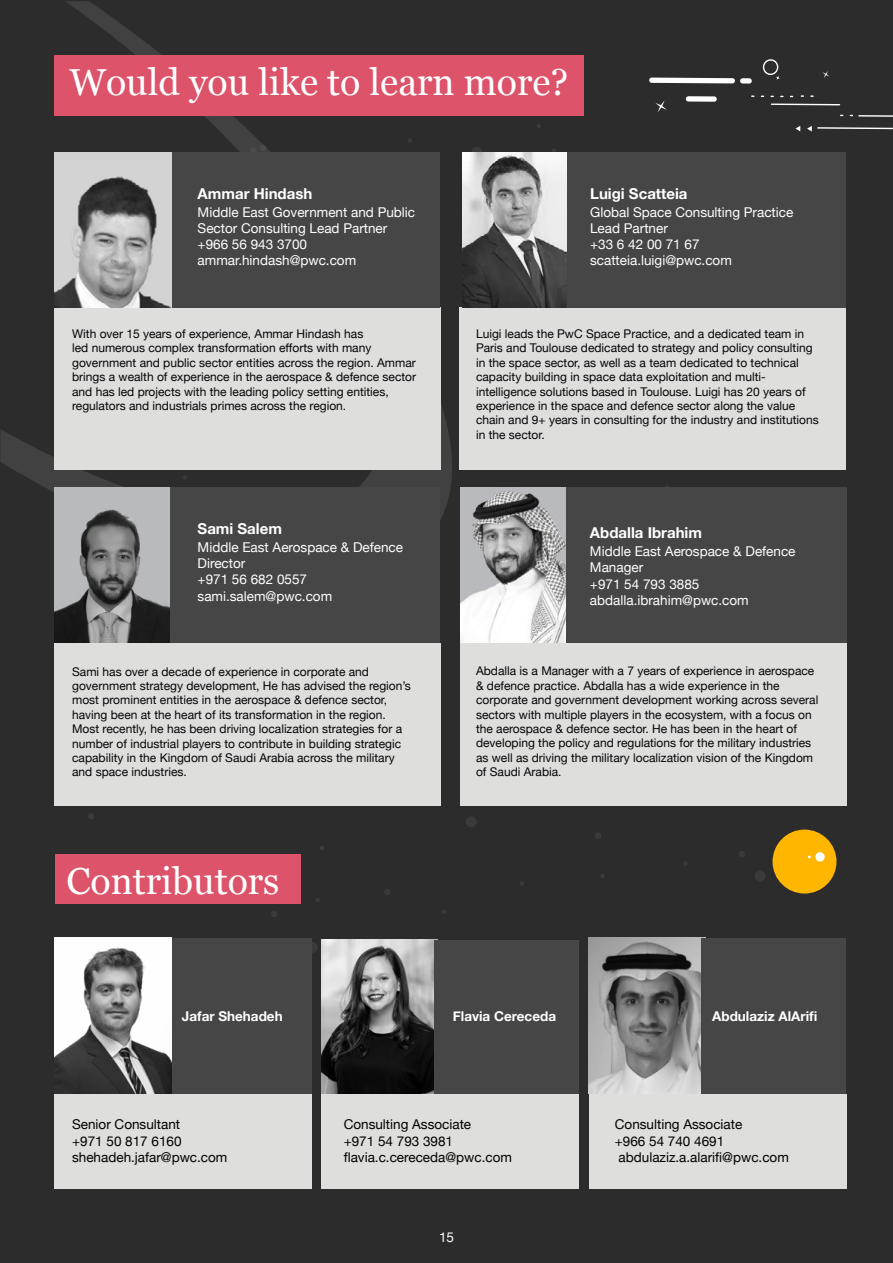
<style>
.page{position:relative;width:893px;height:1263px;background:#2c2c2c}
.page>*{position:absolute;margin:0;border:0;box-sizing:border-box;transform-origin:0 0}
.t1{font:37.5px "Georgia";color:#fff}
.t2{font:700 15px "Helvetica Neue";color:#fff}
.t3{font:13.5px/16.2px "Helvetica Neue";color:#fff}
.t4{font:13.5px/16.2px "Helvetica Neue";color:#000}
.t5{font:700 13.5px "Helvetica Neue";color:#fff}
.t6{font:12px/14.4px "Helvetica Neue";color:#030405}
</style>
<div class="page">
<div style="left:466px;top:816px;width:11px;height:11px;background:#3b3a3a;border-radius:50%"></div>
<div style="left:307px;top:942px;width:11px;height:11px;background:#3b3a3a;border-radius:50%"></div>
<svg style="left:271px;top:911px;width:6px;height:6px"></svg>
<svg style="left:520px;top:882px;width:4px;height:4px"></svg>
<svg style="left:320px;top:846px;width:4px;height:4px"></svg>
<svg style="left:442px;top:910px;width:4px;height:4px"></svg>
<svg style="left:316px;top:898px;width:4px;height:4px"></svg>
<div style="left:755px;top:870px;width:11px;height:11px;background:#3b3a3a;border-radius:50%"></div>
<svg style="left:601px;top:874px;width:3px;height:4px"></svg>
<div style="left:738px;top:851px;width:7px;height:6px;background:#3b3a3a;border-radius:50%"></div>
<div style="left:595px;top:832px;width:6px;height:7px;background:#3b3a3a;border-radius:50%"></div>
<div style="left:384px;top:889px;width:7px;height:6px;background:#3b3a3a;border-radius:50%"></div>
<svg style="left:88px;top:813px;width:6px;height:6px"></svg>
<div style="left:471px;top:147px;width:11px;height:11px;background:#3b3a3a;border-radius:50%"></div>
<div style="left:772px;top:829px;width:64px;height:64px;background:#ffb600;border-radius:50%"></div>
<div style="left:815px;top:852px;width:10px;height:9px;background:#fff;border-radius:50%"></div>
<svg style="left:649px;top:78px;width:103px;height:6px"></svg>
<svg style="left:686px;top:96px;width:31px;height:6px"></svg>
<svg style="left:655px;top:100px;width:12px;height:12px"></svg>
<svg style="left:822px;top:71px;width:7px;height:7px"></svg>
<svg style="left:807px;top:126px;width:86px;height:5px"></svg>
<svg style="left:795px;top:126px;width:5px;height:5px"></svg>
<svg style="left:771px;top:104px;width:69px;height:1px"></svg>
<svg style="left:763px;top:59px;width:17px;height:21px"></svg>
<svg style="left:850px;top:115px;width:43px;height:2px"></svg>
<svg style="left:537px;top:124px;width:4px;height:4px"></svg>
<svg style="left:0;top:1px;width:452px;height:518px"></svg>
<div style="left:54px;top:55px;width:530px;height:61px;background:#dc536a"></div>
<div style="left:54px;top:308px;width:386px;height:162px;background:#dededd"></div>
<div style="left:54px;top:643px;width:386px;height:162px;background:#dededd"></div>
<div style="left:460px;top:643px;width:386px;height:162px;background:#dededd"></div>
<div style="left:460px;top:308px;width:386px;height:162px;background:#dededd"></div>
<div style="left:161px;top:152px;width:279px;height:156px;background:#474646"></div>
<div style="left:563px;top:488px;width:283px;height:155px;background:#474646"></div>
<div style="left:157px;top:488px;width:283px;height:155px;background:#474646"></div>
<div style="left:562px;top:152px;width:284px;height:156px;background:#474646"></div>
<img style="left:462px;top:152px;width:104px;height:156px">
<div style="left:54px;top:152px;width:117px;height:156px;background:#d3d3d3"></div>
<img style="left:55px;top:177px;width:115px;height:131px">
<img style="left:54px;top:488px;width:116px;height:155px">
<img style="left:460px;top:488px;width:106px;height:155px">
<img style="left:321px;top:940px;width:113px;height:154px">
<img style="left:589px;top:938px;width:113px;height:155px">
<div style="left:55px;top:855px;width:245px;height:49px;background:#dc536a"></div>
<div style="left:167px;top:938px;width:144px;height:156px;background:#474646"></div>
<div style="left:434px;top:940px;width:145px;height:154px;background:#474646"></div>
<div style="left:702px;top:938px;width:144px;height:156px;background:#474646"></div>
<img style="left:54px;top:938px;width:117px;height:156px">
<div style="left:54px;top:1094px;width:257px;height:94px;background:#dededd"></div>
<div style="left:321px;top:1094px;width:258px;height:94px;background:#dededd"></div>
<div style="left:589px;top:1094px;width:257px;height:94px;background:#dededd"></div>
<h1 class="t1" style="left:69px;top:54px;width:501px">Would you like to learn more?</h1>
<p class="t2" style="left:198px;top:181px;width:116px">Ammar Hindash</p>
<p class="t3" style="left:198px;top:205px;width:219px">Middle East Government and Public<br>Sector Consulting Lead Partner +966 56 943 3700 ammar.hindash@pwc.com</p>
<p class="t2" style="left:590px;top:181px;width:99px">Luigi Scatteia</p>
<p class="t3" style="left:590px;top:205px;width:205px">Global Space Consulting Practice<br>Lead Partner<br>+33 6 42 00 71 67 scatteia.luigi@pwc.com</p>
<p class="t6" style="left:72px;top:327px;width:346px">With over 15 years of experience, Ammar Hindash has<br>led numerous complex transformation efforts with many government and public sector entities across the region. Ammar brings a wealth of experience in the aerospace &amp; defence sector and has led projects with the leading policy setting entities, regulators and industrials primes across the region.</p>
<p class="t2" style="left:198px;top:517px;width:86px">Sami Salem</p>
<p class="t3" style="left:198px;top:540px;width:207px">Middle East Aerospace &amp; Defence<br>Director<br>+971 56 682 0557 sami.salem@pwc.com</p>
<p class="t6" style="left:72px;top:665px;width:340px">Sami has over a decade of experience in corporate and government strategy development, He has advised the region’s most prominent entities in the aerospace &amp; defence sector, having been at the heart of its transformation in the region.<br>Most recently, he has been driving localization strategies for a number of industrial players to contribute in building strategic capability in the Kingdom of Saudi Arabia across the military and space industries.</p>
<h1 class="t1" style="left:66px;top:853px;width:215px">Contributors</h1>
<p class="t6" style="left:476px;top:327px;width:344px">Luigi leads the PwC Space Practice, and a dedicated team in Paris and Toulouse dedicated to strategy and policy consulting in the space sector, as well as a team dedicated to technical capacity building in space data exploitation and multi&shy;intelligence solutions based in Toulouse. Luigi has 20 years of experience in the space and defence sector along the value chain and 9+ years in consulting for the industry and institutions in the sector.</p>
<p class="t2" style="left:590px;top:521px;width:114px">Abdalla Ibrahim</p>
<p class="t3" style="left:590px;top:544px;width:207px">Middle East Aerospace &amp; Defence<br>Manager<br>+971 54 793 3885 abdalla.ibrahim@pwc.com</p>
<p class="t6" style="left:476px;top:665px;width:344px">Abdalla is a Manager with a 7 years of experience in aerospace &amp; defence practice. Abdalla has a wide experience in the corporate and government development working across several sectors with multiple players in the ecosystem, with a focus on the aerospace &amp; defence sector. He has been in the heart of developing the policy and regulations for the military industries as well as driving the military localization vision of the Kingdom of Saudi Arabia.</p>
<p class="t5" style="left:182px;top:1005px;width:102px">Jafar Shehadeh</p>
<p class="t5" style="left:453px;top:1005px;width:105px">Flavia Cereceda</p>
<p class="t5" style="left:712px;top:1005px;width:107px">Abdulaziz AlArifi</p>
<p class="t4" style="left:72px;top:1117px;width:157px">Senior Consultant<br>+971 50 817 6160 shehadeh.jafar@pwc.com</p>
<p class="t4" style="left:344px;top:1117px;width:170px">Consulting Associate<br>+971 54 793 3981 flavia.c.cereceda@pwc.com</p>
<p class="t4" style="left:615px;top:1117px;width:176px">Consulting Associate<br>+966 54 740 4691 abdulaziz.a.alarifi@pwc.com</p>
<p class="t3" style="left:439px;top:1230px;width:17px">15</p>
</div>
